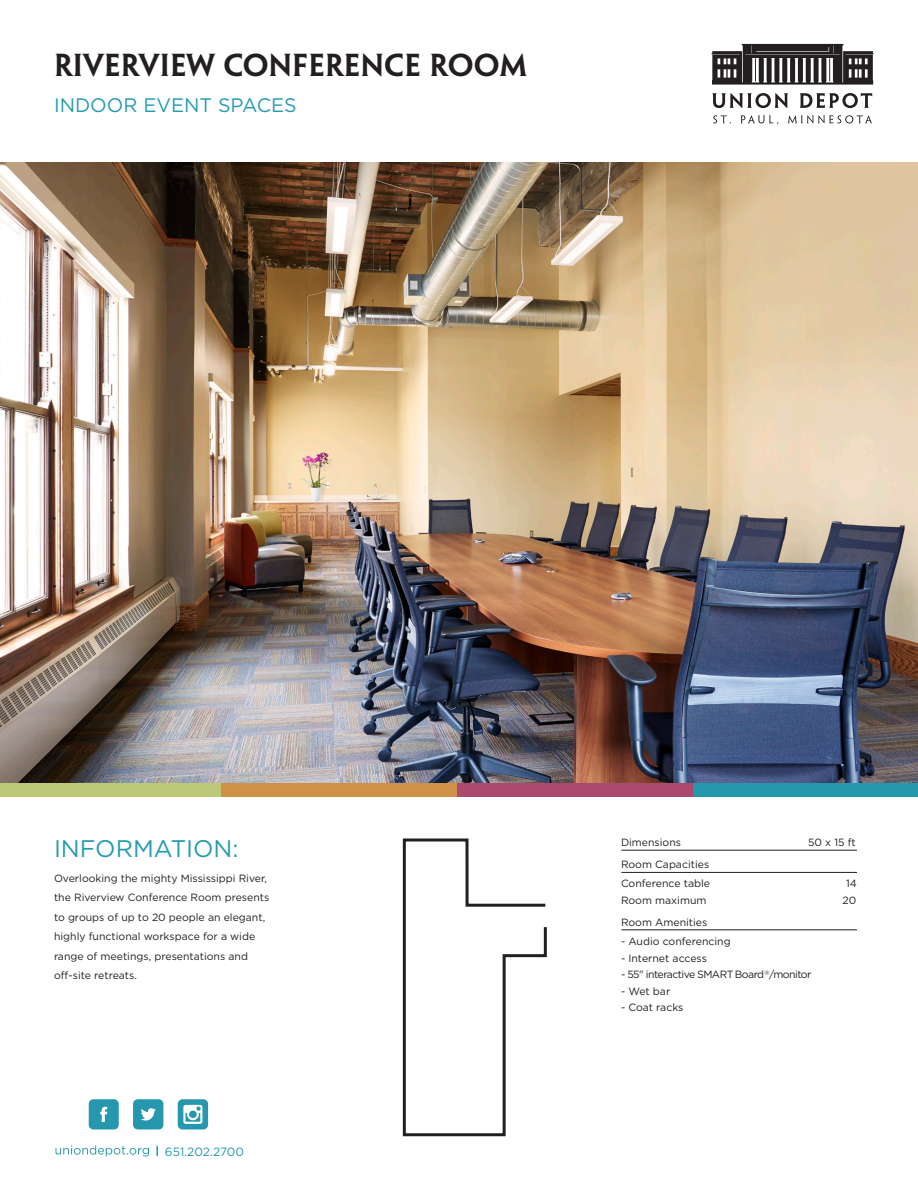
<style>
.page{position:relative;width:918px;height:1188px;background:#fff}
.page>*{position:absolute;margin:0;border:0;box-sizing:border-box;transform-origin:0 0}
.t1{font:28.5px "Penumbra Half Serif Std Se Bd";color:#231f20}
.t2{font:24px "Gotham";color:#249bb1}
.t3{font:19.5px "Gotham";color:#249bb1}
.t4{font:12px "Gotham";color:#2498ae}
.t5{font:10.5px/19.5px "Gotham";color:#231f20}
.t6{font:10.5px "Gotham";letter-spacing:-.05em;color:#231f20}
</style>
<div class="page">
<img style="left:0;top:162px;width:918px;height:621px">
<hr style="left:621px;top:929px;width:236px;height:1px;background:#231f20">
<hr style="left:621px;top:872px;width:236px;height:1px;background:#231f20">
<hr style="left:621px;top:850px;width:236px;height:1px;background:#231f20">
<svg style="left:712px;top:93px;width:76px;height:15px"></svg>
<svg style="left:800px;top:93px;width:72px;height:15px"></svg>
<svg style="left:713px;top:115px;width:18px;height:8px"></svg>
<svg style="left:741px;top:115px;width:37px;height:10px"></svg>
<svg style="left:788px;top:115px;width:84px;height:8px"></svg>
<svg style="left:711px;top:44px;width:163px;height:41px"></svg>
<div style="left:0;top:783px;width:221px;height:14px;background:#bcc979"></div>
<div style="left:221px;top:783px;width:236px;height:14px;background:#ce9148"></div>
<div style="left:457px;top:783px;width:236px;height:14px;background:#aa4a6d"></div>
<div style="left:693px;top:783px;width:225px;height:14px;background:#2698ae"></div>
<svg style="left:89px;top:1099px;width:30px;height:31px"></svg>
<svg style="left:133px;top:1099px;width:30px;height:31px"></svg>
<svg style="left:178px;top:1099px;width:30px;height:31px"></svg>
<svg style="left:55px;top:1145px;width:94px;height:12px"></svg>
<svg style="left:156px;top:1146px;width:2px;height:10px"></svg>
<svg style="left:402px;top:838px;width:145px;height:299px"></svg>
<h1 class="t1" style="left:54px;top:48px;width:475px">RIVERVIEW CONFERENCE ROOM</h1>
<h3 class="t3" style="left:54px;top:95px;width:244px">INDOOR EVENT SPACES</h3>
<h2 class="t2" style="left:54px;top:835px;width:186px">INFORMATION:</h2>
<p class="t5" style="left:54px;top:868px;width:217px">Overlooking the mighty Mississippi River, the Riverview Conference Room presents to groups of up to 20 people an elegant, highly functional workspace for a wide range of meetings, presentations and off-site retreats.</p>
<p class="t4" style="left:165px;top:1145px;width:81px">651.202.2700</p>
<p class="t5" style="left:621px;top:832px;width:62px">Dimensions</p>
<p class="t5" style="left:808px;top:832px;width:49px">50 x 15 ft</p>
<p class="t5" style="left:621px;top:854px;width:91px">Room Capacities<br>Conference table</p>
<p class="t5" style="left:846px;top:874px;width:12px">14</p>
<p class="t5" style="left:621px;top:890px;width:87px">Room maximum</p>
<p class="t5" style="left:842px;top:890px;width:15px">20</p>
<p class="t5" style="left:621px;top:912px;width:88px">Room Amenities</p>
<p class="t5" style="left:621px;top:931px;width:111px">- Audio conferencing</p>
<p class="t5" style="left:621px;top:948px;width:87px">- Internet access</p>
<p class="t6" style="left:621px;top:969px;width:192px">- 55" interactive SMART Board<sup>®</sup>/monitor</p>
<p class="t5" style="left:621px;top:981px;width:51px">- Wet bar</p>
<p class="t5" style="left:621px;top:997px;width:64px">- Coat racks</p>
</div>
